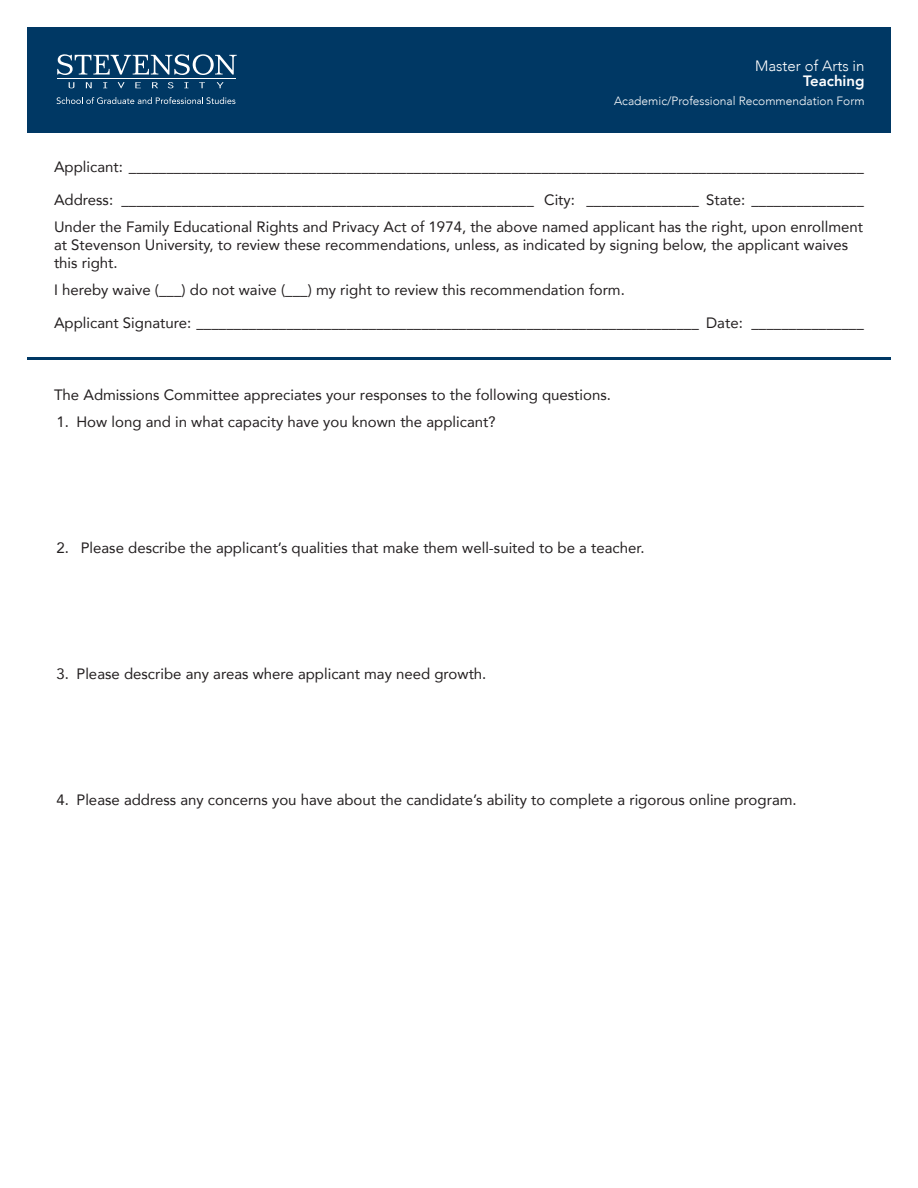
<style>
.page{position:relative;width:918px;height:1188px;background:#fff}
.page>*{position:absolute;margin:0;border:0;box-sizing:border-box;transform-origin:0 0}
.Body{font:15px/18px "Avenir";color:#231f20}
.Form_Line{font:15px "Avenir";color:#231f20}
.Question{font:15px "Avenir";color:#231f20}
.t1{font:300 15px "Avenir";color:#fff}
.t2{font:800 15px "Avenir";color:#fff}
.t3{font:300 12px "Avenir";color:#fff}
</style>
<div class="page">
<div style="left:27px;top:27px;width:864px;height:105px;background:#003864"></div>
<svg style="left:69px;top:82px;width:5px;height:6px"></svg>
<svg style="left:86px;top:82px;width:6px;height:6px"></svg>
<svg style="left:103px;top:82px;width:4px;height:6px"></svg>
<svg style="left:118px;top:82px;width:7px;height:6px"></svg>
<svg style="left:135px;top:82px;width:6px;height:6px"></svg>
<svg style="left:152px;top:82px;width:6px;height:6px"></svg>
<svg style="left:168px;top:82px;width:5px;height:6px"></svg>
<svg style="left:184px;top:82px;width:4px;height:6px"></svg>
<svg style="left:199px;top:82px;width:6px;height:6px"></svg>
<svg style="left:217px;top:82px;width:7px;height:6px"></svg>
<svg style="left:57px;top:54px;width:180px;height:21px"></svg>
<hr style="left:57px;top:78px;width:178px;height:1px;background:#fff">
<svg style="left:57px;top:97px;width:178px;height:7px"></svg>
<hr style="left:27px;top:357px;width:864px;height:3px;background:#003864">
<p class="t1" style="left:755px;top:57px;width:111px">Master of Arts in</p>
<p class="t2" style="left:803px;top:69px;width:63px">Teaching</p>
<p class="t3" style="left:614px;top:94px;width:252px">Academic/Professional Recommendation Form</p>
<p class="Form_Line" style="left:54px;top:155px;width:811px">Applicant: __________________________________________________________________________________________________</p>
<p class="Form_Line" style="left:54px;top:188px;width:811px">Address: _______________________________________________________ City: _______________ State: _______________</p>
<p class="Body" style="left:54px;top:218px;width:811px">Under the Family Educational Rights and Privacy Act of 1974, the above named applicant has the right, upon enrollment at Stevenson University, to review these recommendations, unless, as indicated by signing below, the applicant waives this right.</p>
<p class="Body" style="left:54px;top:281px;width:572px">I hereby waive (___) do not waive (___) my right to review this recommendation form.</p>
<p class="Form_Line" style="left:54px;top:311px;width:811px">Applicant Signature: ___________________________________________________________________ Date: _______________</p>
<p class="Body" style="left:54px;top:386px;width:559px">The Admissions Committee appreciates your responses to the following questions.</p>
<p class="Question" style="left:56px;top:410px;width:441px">1. How long and in what capacity have you known the applicant?</p>
<p class="Question" style="left:56px;top:536px;width:590px">2. Please describe the applicant’s qualities that make them well-suited to be a teacher.</p>
<p class="Question" style="left:56px;top:662px;width:431px">3. Please describe any areas where applicant may need growth.</p>
<p class="Question" style="left:56px;top:788px;width:742px">4. Please address any concerns you have about the candidate’s ability to complete a rigorous online program.</p>
</div>
